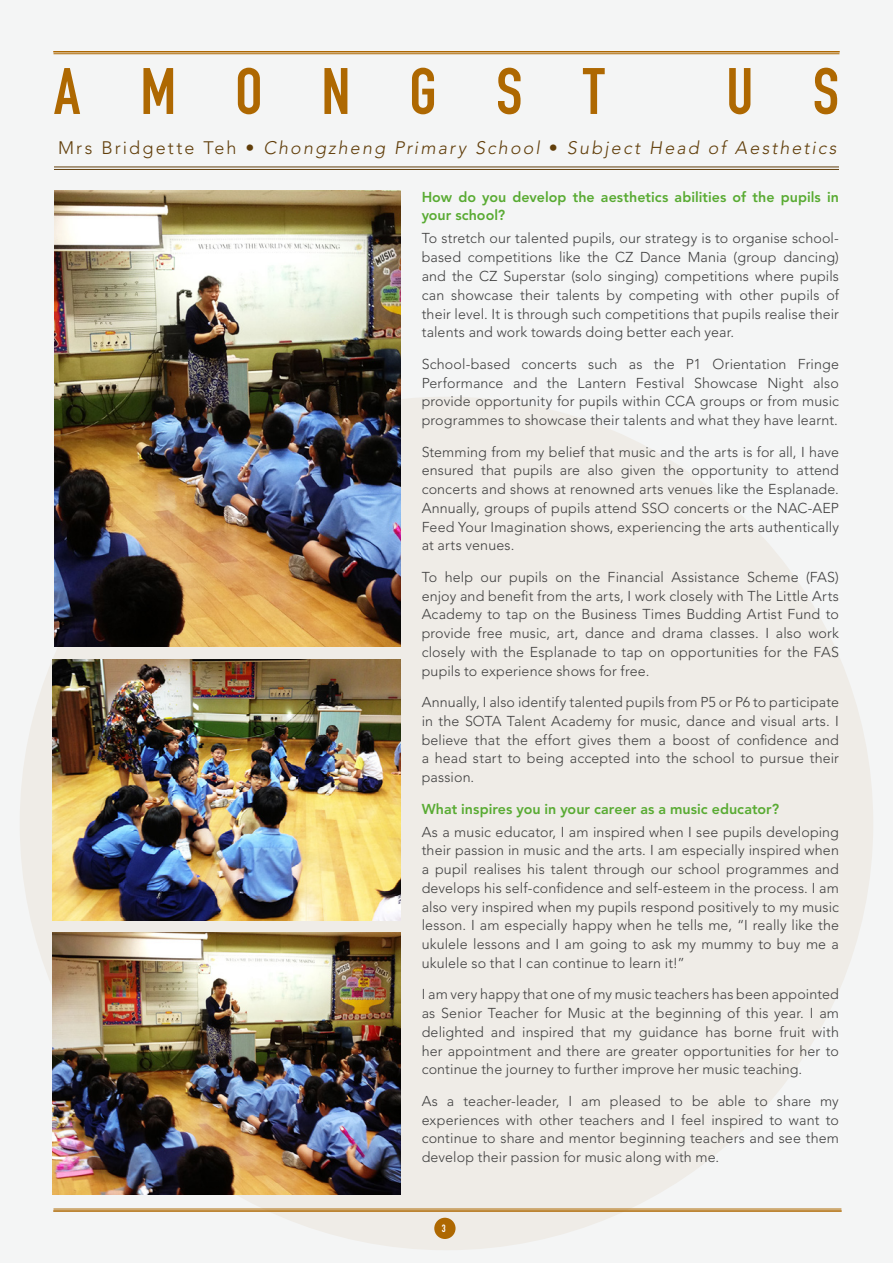
<style>
.page{position:relative;width:893px;height:1263px;background:#f4f5f5}
.page>*{position:absolute;margin:0;border:0;box-sizing:border-box;transform-origin:0 0}
.t1{font:64.5px "DIN Engschrift Std";letter-spacing:.92em;color:#ae6801}
._1_mm_left{font:italic 300 18px "Avenir LT Std";letter-spacing:.115em;color:#613e0a}
._3mm_full{font:300 14.25px/18.8px "Avenir LT Std";letter-spacing:.01em;color:#404040;text-align:justify}
._1_mm_full{font:800 14.25px/18.8px "Avenir LT Std";letter-spacing:.005em;color:#59ab33}
.t2{font:10.5px "DIN Engschrift Std";color:#fff}
.s1{font-style:normal}
</style>
<div class="page">
<div style="left:20px;top:397px;width:853px;height:853px;background:#efece7;border-radius:50%"></div>
<div style="left:434px;top:1218px;width:22px;height:21px;background:#ae6801;border-radius:50%"></div>
<hr style="left:54px;top:1210px;width:787px;height:2px;background:#ae6801">
<hr style="left:54px;top:1209px;width:787px;height:1px;background:#ae6801">
<hr style="left:54px;top:53px;width:785px;height:1px;background:#ae6801">
<hr style="left:54px;top:51px;width:785px;height:2px;background:#ae6801">
<hr style="left:54px;top:167px;width:785px;height:1px;background:#613e0a">
<hr style="left:54px;top:169px;width:785px;height:1px;background:#613e0a">
<img style="left:52px;top:659px;width:348px;height:261px">
<img style="left:54px;top:191px;width:346px;height:455px">
<img style="left:52px;top:933px;width:348px;height:262px">
<p class="t1" style="left:54px;top:54px;width:552px">AMONGST</p>
<p class="t1" style="left:726px;top:54px;width:114px">U S</p>
<p class="_1_mm_left" style="left:58px;top:137px;width:780px"><span class="s1">Mrs Bridgette Teh •</span> Chongzheng Primary School <span class="s1">•</span> Subject Head of Aesthetics</p>
<p class="_1_mm_full" style="left:422px;top:187px;width:419px">How do you develop the aesthetics abilities of the pupils in your school?</p>
<p class="_3mm_full" style="left:422px;top:229px;width:419px">To stretch our talented pupils, our strategy is to organise school&shy;based competitions like the CZ Dance Mania (group dancing) and the CZ Superstar (solo singing) competitions where pupils can showcase their talents by competing with other pupils of their level. It is through such competitions that pupils realise their talents and work towards doing better each year.</p>
<p class="_3mm_full" style="left:422px;top:354px;width:419px">School-based concerts such as the P1 Orientation Fringe Performance and the Lantern Festival Showcase Night also provide opportunity for pupils within CCA groups or from music programmes to showcase their talents and what they have learnt.</p>
<p class="_3mm_full" style="left:422px;top:442px;width:419px">Stemming from my belief that music and the arts is for all, I have ensured that pupils are also given the opportunity to attend concerts and shows at renowned arts venues like the Esplanade.<br>Annually, groups of pupils attend SSO concerts or the NAC-AEP Feed Your Imagination shows, experiencing the arts authentically at arts venues.</p>
<p class="_3mm_full" style="left:422px;top:567px;width:419px">To help our pupils on the Financial Assistance Scheme (FAS) enjoy and benefit from the arts, I work closely with The Little Arts Academy to tap on the Business Times Budding Artist Fund to provide free music, art, dance and drama classes. I also work closely with the Esplanade to tap on opportunities for the FAS pupils to experience shows for free.</p>
<p class="_3mm_full" style="left:422px;top:693px;width:419px">Annually, I also identify talented pupils from P5 or P6 to participate in the SOTA Talent Academy for music, dance and visual arts. I believe that the effort gives them a boost of confidence and a head start to being accepted into the school to pursue their passion.</p>
<p class="_1_mm_full" style="left:422px;top:799px;width:359px">What inspires you in your career as a music educator?</p>
<p class="_3mm_full" style="left:422px;top:822px;width:419px">As a music educator, I am inspired when I see pupils developing their passion in music and the arts. I am especially inspired when a pupil realises his talent through our school programmes and develops his self-confidence and self-esteem in the process. I am also very inspired when my pupils respond positively to my music lesson. I am especially happy when he tells me, “I really like the ukulele lessons and I am going to ask my mummy to buy me a ukulele so that I can continue to learn it!”</p>
<p class="_3mm_full" style="left:422px;top:985px;width:419px">I am very happy that one of my music teachers has been appointed as Senior Teacher for Music at the beginning of this year. I am delighted and inspired that my guidance has borne fruit with her appointment and there are greater opportunities for her to continue the journey to further improve her music teaching.</p>
<p class="_3mm_full" style="left:422px;top:1092px;width:419px">As a teacher-leader, I am pleased to be able to share my experiences with other teachers and I feel inspired to want to continue to share and mentor beginning teachers and see them develop their passion for music along with me.</p>
<p class="t2" style="left:442px;top:1222px;width:5px">3</p>
</div>
